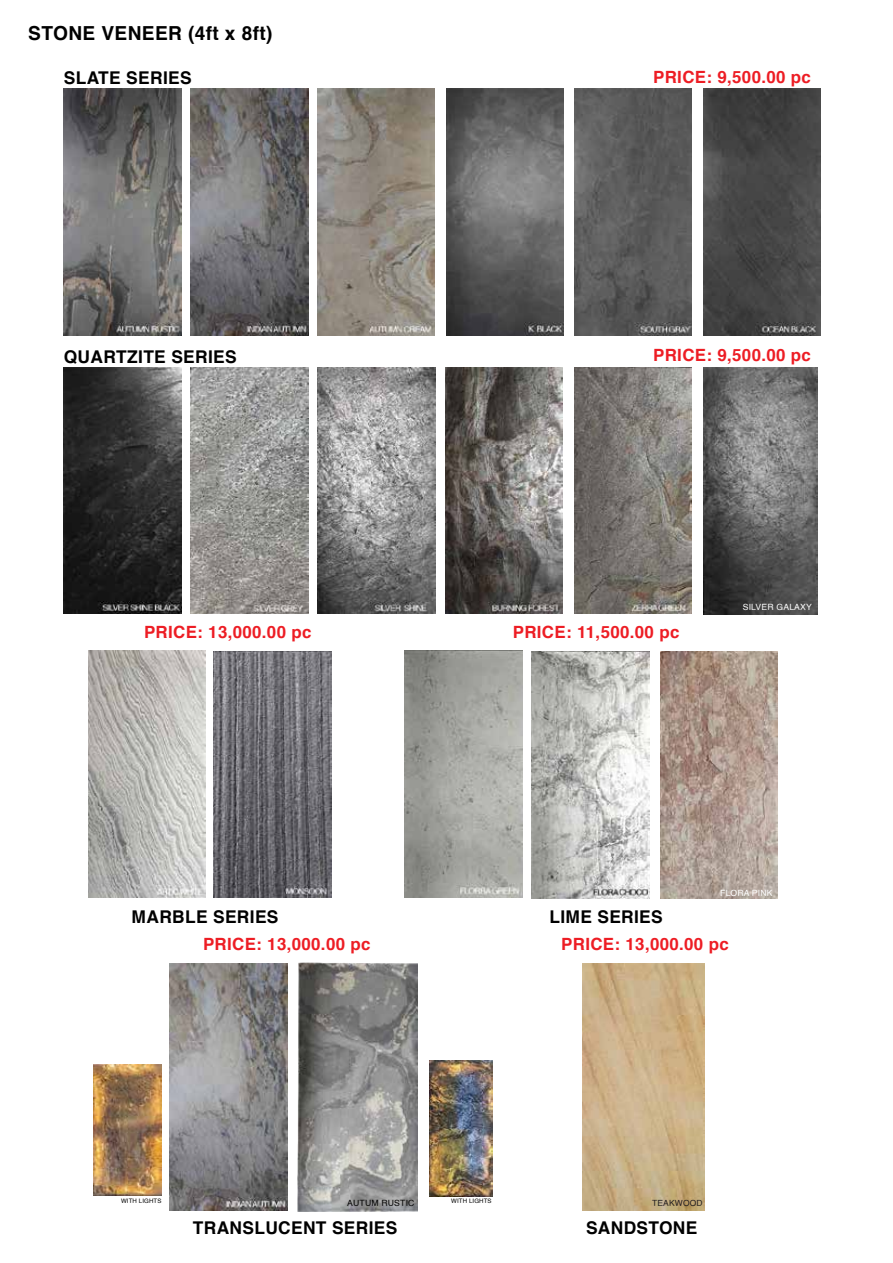
<style>
.page{position:relative;width:893px;height:1263px;background:#fff}
.page>*{position:absolute;margin:0;border:0;box-sizing:border-box;transform-origin:0 0}
.t1{font:700 19.35px "Helvetica";letter-spacing:.02em;color:#010101}
.t2{font:700 17.55px "Helvetica";letter-spacing:.02em;color:#010101}
.t3{font:700 16.8px "Helvetica";letter-spacing:.02em;color:#ed1d24}
.t4{font:8.55px "Helvetica";letter-spacing:.02em;color:#fff}
.t5{font:8.55px "Helvetica";letter-spacing:.02em;color:#010101}
.t6{font:8.55px "Helvetica";letter-spacing:.02em;color:#231f20}
.t7{font:6.15px "Helvetica";letter-spacing:.02em;color:#010101}
</style>
<div class="page">
<img style="left:63px;top:88px;width:758px;height:1124px">
<img style="left:574px;top:88px;width:117px;height:247px">
<img style="left:703px;top:88px;width:118px;height:247px">
<img style="left:446px;top:88px;width:117px;height:247px">
<img style="left:317px;top:88px;width:118px;height:247px">
<img style="left:191px;top:88px;width:117px;height:247px">
<img style="left:170px;top:963px;width:117px;height:247px">
<img style="left:64px;top:88px;width:117px;height:247px">
<img style="left:64px;top:367px;width:118px;height:246px">
<img style="left:191px;top:367px;width:118px;height:246px">
<img style="left:317px;top:367px;width:118px;height:246px">
<img style="left:445px;top:367px;width:118px;height:246px">
<img style="left:574px;top:367px;width:118px;height:246px">
<img style="left:704px;top:367px;width:113px;height:247px">
<img style="left:214px;top:651px;width:117px;height:246px">
<img style="left:88px;top:650px;width:118px;height:247px">
<img style="left:661px;top:651px;width:117px;height:248px">
<img style="left:405px;top:650px;width:117px;height:248px">
<img style="left:532px;top:651px;width:117px;height:248px">
<img style="left:94px;top:1064px;width:67px;height:131px">
<img style="left:430px;top:1060px;width:62px;height:136px">
<img style="left:297px;top:963px;width:120px;height:248px">
<img style="left:582px;top:963px;width:123px;height:247px">
<p class="t1" style="left:28px;top:18px;width:246px">STONE VENEER (4ft x 8ft)</p>
<p class="t2" style="left:64px;top:63px;width:129px">SLATE SERIES</p>
<p class="t2" style="left:64px;top:343px;width:174px">QUARTZITE SERIES</p>
<p class="t3" style="left:653px;top:63px;width:159px">PRICE: 9,500.00 pc</p>
<p class="t3" style="left:661px;top:64px;width:159px">PRICE: 9,5 0. 0 pc</p>
<p class="t3" style="left:653px;top:341px;width:159px">PRICE: 9,500.00 pc</p>
<p class="t3" style="left:661px;top:343px;width:159px">PRICE: 9,500.00 pc</p>
<p class="t4" style="left:743px;top:600px;width:71px">SILVER GALAXY</p>
<p class="t3" style="left:144px;top:618px;width:169px">PRICE: 13,000.00 pc</p>
<p class="t3" style="left:513px;top:618px;width:168px">PRICE: 11,500.00 pc</p>
<p class="t2" style="left:132px;top:902px;width:148px">MARBLE SERIES</p>
<p class="t2" style="left:549px;top:902px;width:115px">LIME SERIES</p>
<p class="t4" style="left:720px;top:886px;width:54px">FLORA PINK</p>
<p class="t3" style="left:203px;top:930px;width:169px">PRICE: 13,000.00 pc</p>
<p class="t3" style="left:561px;top:930px;width:169px">PRICE: 13,000.00 pc</p>
<p class="t7" style="left:121px;top:1196px;width:42px">WITH LIGHTS</p>
<p class="t7" style="left:451px;top:1196px;width:42px">WITH LIGHTS</p>
<p class="t5" style="left:347px;top:1197px;width:69px">AUTUM RUSTIC</p>
<p class="t6" style="left:652px;top:1196px;width:52px">TEAKWOOD</p>
<p class="t2" style="left:193px;top:1214px;width:206px">TRANSLUCENT SERIES</p>
<p class="t2" style="left:586px;top:1214px;width:113px">SANDSTONE</p>
</div>
